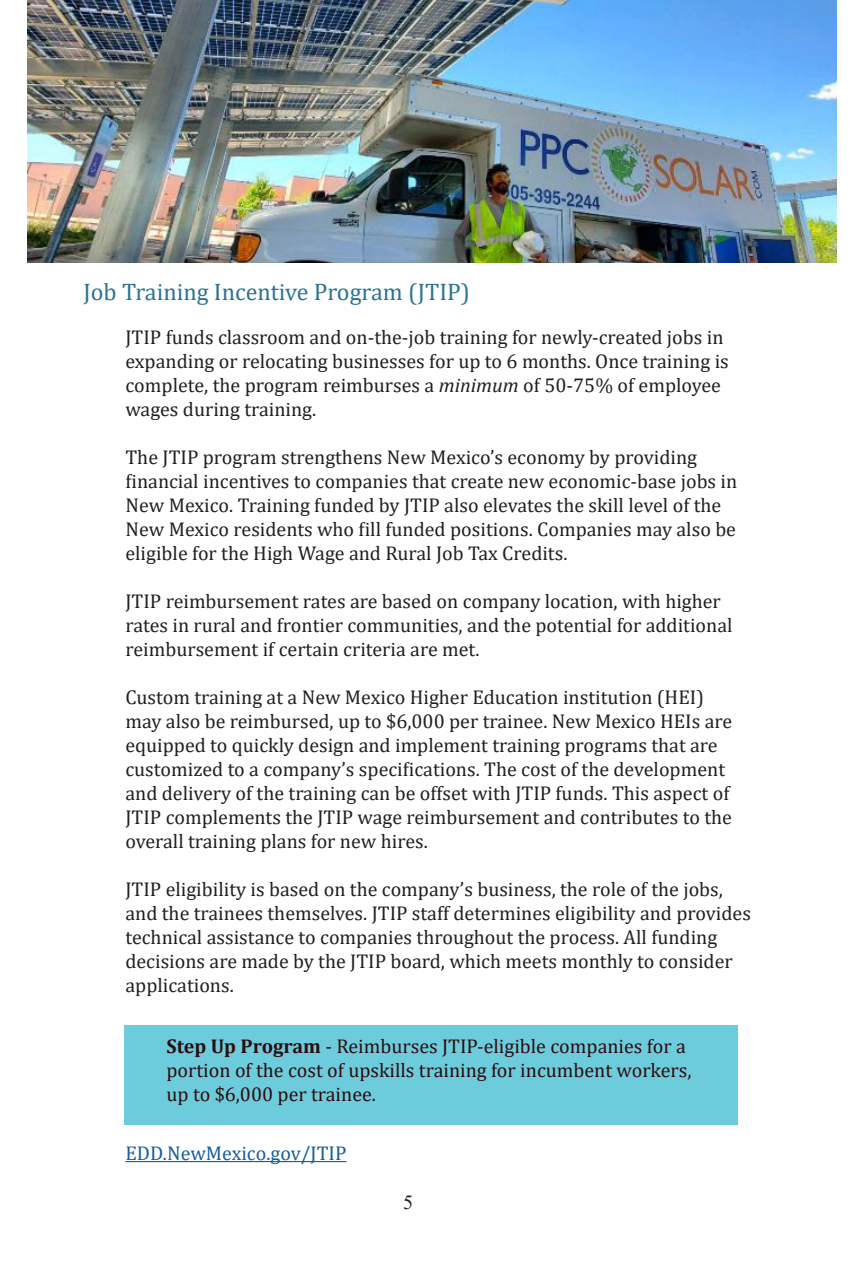
<style>
.page{position:relative;width:864px;height:1282px;background:#fff}
.page>*{position:absolute;margin:0;border:0;box-sizing:border-box;transform-origin:0 0}
.t1{font:24px "Cambria";color:#2c7392}
.t2{font:20px/24px "Cambria";color:#231f20}
.t3{font:20px/24px "Cambria";color:#2d0d0f}
.t4{font:20px "Cambria";color:#175d9e}
.t5{font:20px "Times New Roman";color:#231f20}
.s1{font-style:italic}
.s2{font-weight:700}
</style>
<div class="page">
<hr style="left:125px;top:1161px;width:221px;height:1px;background:#175d9e">
<div style="left:125px;top:1026px;width:613px;height:99px;background:#6dccdc"></div>
<img style="left:27px;top:0;width:810px;height:262px">
<p class="t1" style="left:84px;top:282px;width:388px">Job Training Incentive Program (JTIP)</p>
<p class="t2" style="left:125px;top:327px;width:605px">JTIP funds classroom and on-the-job training for newly-created jobs in expanding or relocating businesses for up to 6 months. Once training is complete, the program reimburses a <span class="s1">minimum</span> of 50-75% of employee wages during training.</p>
<p class="t2" style="left:125px;top:447px;width:613px">The JTIP program strengthens New Mexico’s economy by providing financial incentives to companies that create new economic-base jobs in New Mexico. Training funded by JTIP also elevates the skill level of the New Mexico residents who fill funded positions. Companies may also be eligible for the High Wage and Rural Job Tax Credits.</p>
<p class="t2" style="left:125px;top:591px;width:609px">JTIP reimbursement rates are based on company location, with higher rates in rural and frontier communities, and the potential for additional reimbursement if certain criteria are met.</p>
<p class="t2" style="left:125px;top:685px;width:608px">Custom training at a New Mexico Higher Education institution (HEI) may also be reimbursed, up to $6,000 per trainee. New Mexico HEIs are equipped to quickly design and implement training programs that are customized to a company’s specifications. The cost of the development and delivery of the training can be offset with JTIP funds. This aspect of JTIP complements the JTIP wage reimbursement and contributes to the overall training plans for new hires.</p>
<p class="t2" style="left:125px;top:879px;width:627px">JTIP eligibility is based on the company’s business, the role of the jobs, and the trainees themselves. JTIP staff determines eligibility and provides technical assistance to companies throughout the process. All funding decisions are made by the JTIP board, which meets monthly to consider applications.</p>
<p class="t3" style="left:167px;top:1035px;width:526px"><span class="s2">Step Up Program</span> - Reimburses JTIP-eligible companies for a portion of the cost of upskills training for incumbent workers, up to $6,000 per trainee.</p>
<p class="t4" style="left:125px;top:1145px;width:222px">EDD.NewMexico.gov/JTIP</p>
<p class="t5" style="left:403px;top:1190px;width:11px">5</p>
</div>
